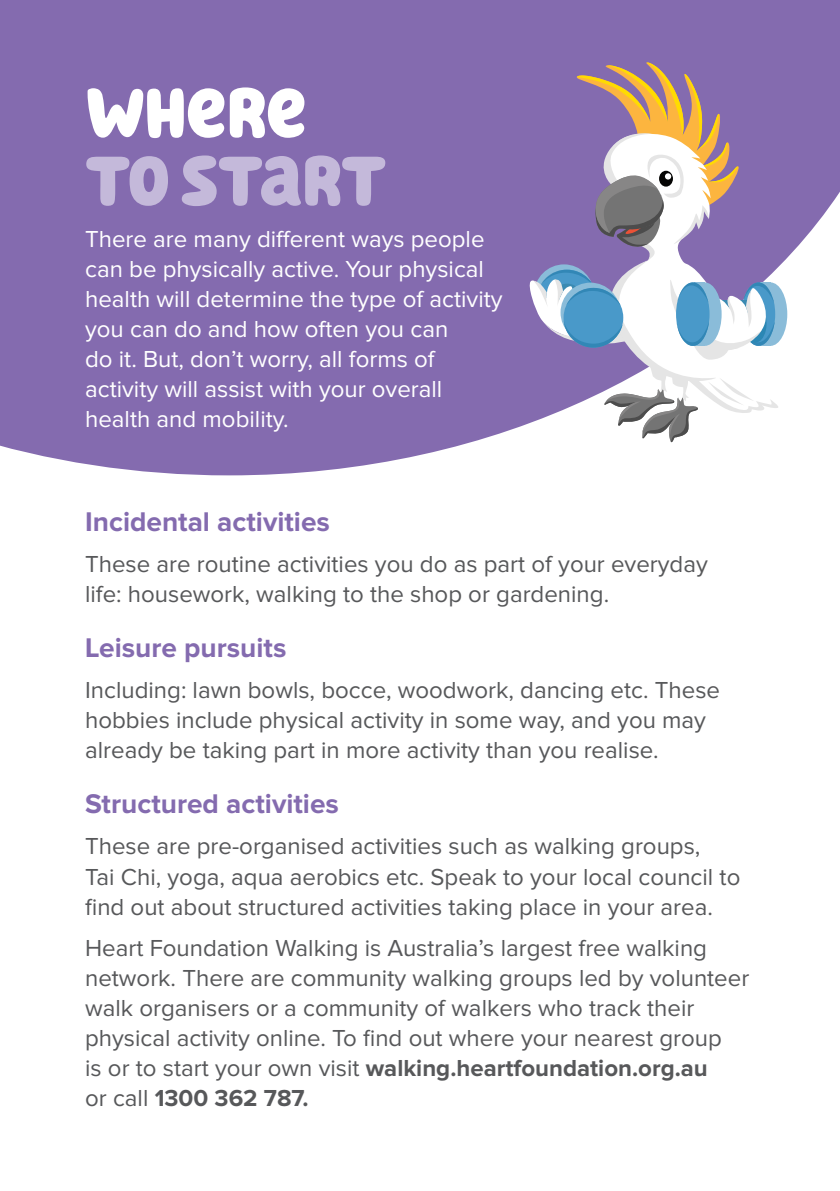
<style>
.page{position:relative;width:840px;height:1191px;background:#fff}
.page>*{position:absolute;margin:0;border:0;box-sizing:border-box;transform-origin:0 0}
.Hello_Headline_LARGE{font:72px/68px "Hello Headline";color:#c4b9da}
.Body_Text_Heading{font:700 28px "Proxima Nova";color:#846baf}
.Body_Text_12pt{font:24px/30px "Proxima Nova";color:#57585a}
.Body_Text_12pt-2{font:24px/30px "Proxima Nova";color:#fff}
.s1{color:#fff}
.s2{font-weight:700}
</style>
<div class="page">
<svg style="left:0;top:0;width:839px;height:475px;background:#8f78b6"></svg>
<div style="left:753px;top:133px;width:25px;height:137px;background:#846baf"></div>
<svg style="left:595px;top:128px;width:158px;height:142px;fill:#846baf"></svg>
<svg style="left:574px;top:62px;width:166px;height:190px"></svg>
<svg style="left:534px;top:264px;width:59px;height:60px"></svg>
<div style="left:753px;top:282px;width:33px;height:64px;background:#8abcd9;border-radius:50%"></div>
<svg style="left:529px;top:270px;width:251px;height:172px"></svg>
<p class="Hello_Headline_LARGE" style="left:86px;top:80px;width:302px"><span class="s1">WHERE<br></span>TO START</p>
<p class="Body_Text_12pt-2" style="left:85px;top:225px;width:419px">There are many different ways people can be physically active. Your physical health will determine the type of activity you can do and how often you can<br>do it. But, don’t worry, all forms of activity will assist with your overall health and mobility.</p>
<p class="Body_Text_Heading" style="left:85px;top:509px;width:246px">Incidental activities</p>
<p class="Body_Text_12pt" style="left:85px;top:550px;width:624px">These are routine activities you do as part of your everyday life: housework, walking to the shop or gardening.</p>
<p class="Body_Text_Heading" style="left:85px;top:635px;width:203px">Leisure pursuits</p>
<p class="Body_Text_12pt" style="left:85px;top:676px;width:636px">Including: lawn bowls, bocce, woodwork, dancing etc. These hobbies include physical activity in some way, and you may already be taking part in more activity than you realise.</p>
<p class="Body_Text_Heading" style="left:85px;top:791px;width:255px">Structured activities</p>
<p class="Body_Text_12pt" style="left:85px;top:832px;width:656px">These are pre-organised activities such as walking groups,<br>Tai Chi, yoga, aqua aerobics etc. Speak to your local council to find out about structured activities taking place in your area.</p>
<p class="Body_Text_12pt" style="left:85px;top:934px;width:665px">Heart Foundation Walking is Australia’s largest free walking network. There are community walking groups led by volunteer walk organisers or a community of walkers who track their physical activity online. To find out where your nearest group<br>is or to start your own visit <span class="s2">walking.heartfoundation.org.au<br></span>or call <span class="s2">1300 362 787.</span></p>
</div>
